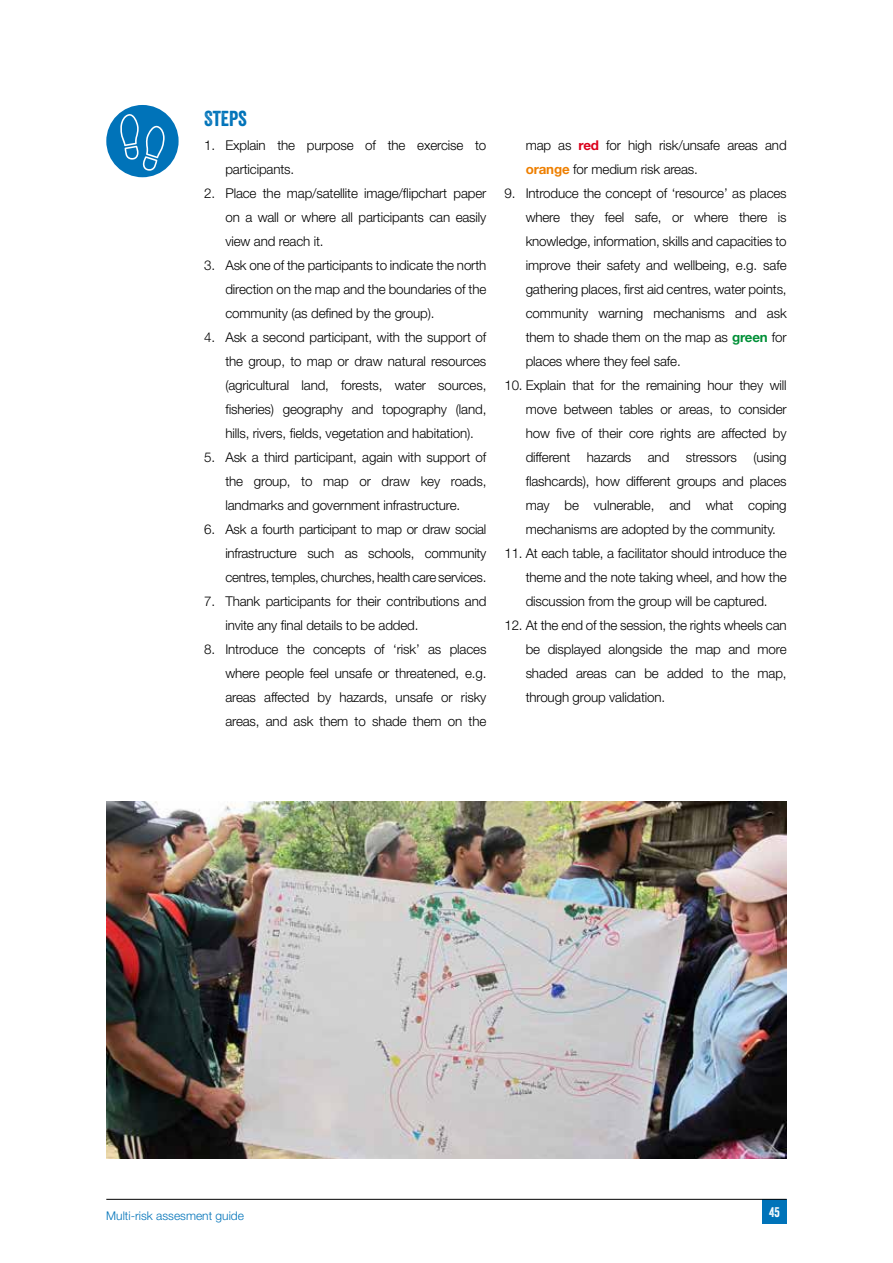
<style>
.page{position:relative;width:893px;height:1263px;background:#fff}
.page>*{position:absolute;margin:0;border:0;box-sizing:border-box;transform-origin:0 0}
.t1{font:21px "Veneer";color:#0073b9}
.t2{font:300 13.5px/24px "Helvetica Neue LT Std";letter-spacing:-.01em;color:#000;text-align:justify}
.t3{font:13.5px "Veneer";color:#fff}
.t4{font:300 12px "Helvetica Neue LT Std";color:#0073b9}
.s1{font-weight:700;color:#db001b}
.s2{font-weight:700;color:#ee7f00}
.s3{font-weight:700;color:#009037}
</style>
<div class="page">
<div style="left:762px;top:1199px;width:25px;height:25px;background:#0073b9"></div>
<hr style="left:106px;top:1199px;width:681px;height:1px;background:#000">
<div style="left:106px;top:105px;width:73px;height:72px;background:#0073b9;border-radius:50%"></div>
<svg style="left:120px;top:114px;width:45px;height:57px"></svg>
<img style="left:106px;top:801px;width:681px;height:358px">
<h1 class="t1" style="left:204px;top:106px;width:44px">Steps</h1>
<p class="t2" style="left:225px;top:133px;width:262px;text-indent:-21px">1. Explain the purpose of the exercise to participants.</p>
<p class="t2" style="left:225px;top:181px;width:263px;text-indent:-21px">2. Place the map/satellite image/flipchart paper on a wall or where all participants can easily view and reach it.</p>
<p class="t2" style="left:225px;top:253px;width:263px;text-indent:-21px">3. Ask one of the participants to indicate the north direction on the map and the boundaries of the community (as defined by the group).</p>
<p class="t2" style="left:225px;top:325px;width:263px;text-indent:-21px">4. Ask a second participant, with the support of the group, to map or draw natural resources (agricultural land, forests, water sources, fisheries) geography and topography (land, hills, rivers, fields, vegetation and habitation).</p>
<p class="t2" style="left:225px;top:445px;width:263px;text-indent:-21px">5. Ask a third participant, again with support of the group, to map or draw key roads, landmarks and government infrastructure.</p>
<p class="t2" style="left:225px;top:517px;width:263px;text-indent:-21px">6. Ask a fourth participant to map or draw social infrastructure such as schools, community centres, temples, churches, health care services.</p>
<p class="t2" style="left:225px;top:589px;width:263px;text-indent:-21px">7. Thank participants for their contributions and invite any final details to be added.</p>
<p class="t2" style="left:225px;top:637px;width:263px;text-indent:-21px">8. Introduce the concepts of ‘risk’ as places where people feel unsafe or threatened, e.g. areas affected by hazards, unsafe or risky areas, and ask them to shade them on the</p>
<p class="t2" style="left:526px;top:133px;width:263px">map as <span class="s1">red</span> for high risk/unsafe areas and <span class="s2">orange</span> for medium risk areas.</p>
<p class="t2" style="left:526px;top:181px;width:263px;text-indent:-21px">9. Introduce the concept of ‘resource’ as places where they feel safe, or where there is knowledge, information, skills and capacities to improve their safety and wellbeing, e.g. safe gathering places, first aid centres, water points, community warning mechanisms and ask them to shade them on the map as <span class="s3">green</span> for places where they feel safe.</p>
<p class="t2" style="left:526px;top:373px;width:263px;text-indent:-21px">10. Explain that for the remaining hour they will move between tables or areas, to consider how five of their core rights are affected by different hazards and stressors (using flashcards), how different groups and places may be vulnerable, and what coping mechanisms are adopted by the community.</p>
<p class="t2" style="left:526px;top:541px;width:262px;text-indent:-21px">11. At each table, a facilitator should introduce the theme and the note taking wheel, and how the discussion from the group will be captured.</p>
<p class="t2" style="left:526px;top:613px;width:263px;text-indent:-21px">12. At the end of the session, the rights wheels can be displayed alongside the map and more shaded areas can be added to the map, through group validation.</p>
<p class="t4" style="left:106px;top:1209px;width:139px">Multi-risk assesment guide</p>
<p class="t3" style="left:769px;top:1204px;width:12px">45</p>
</div>
